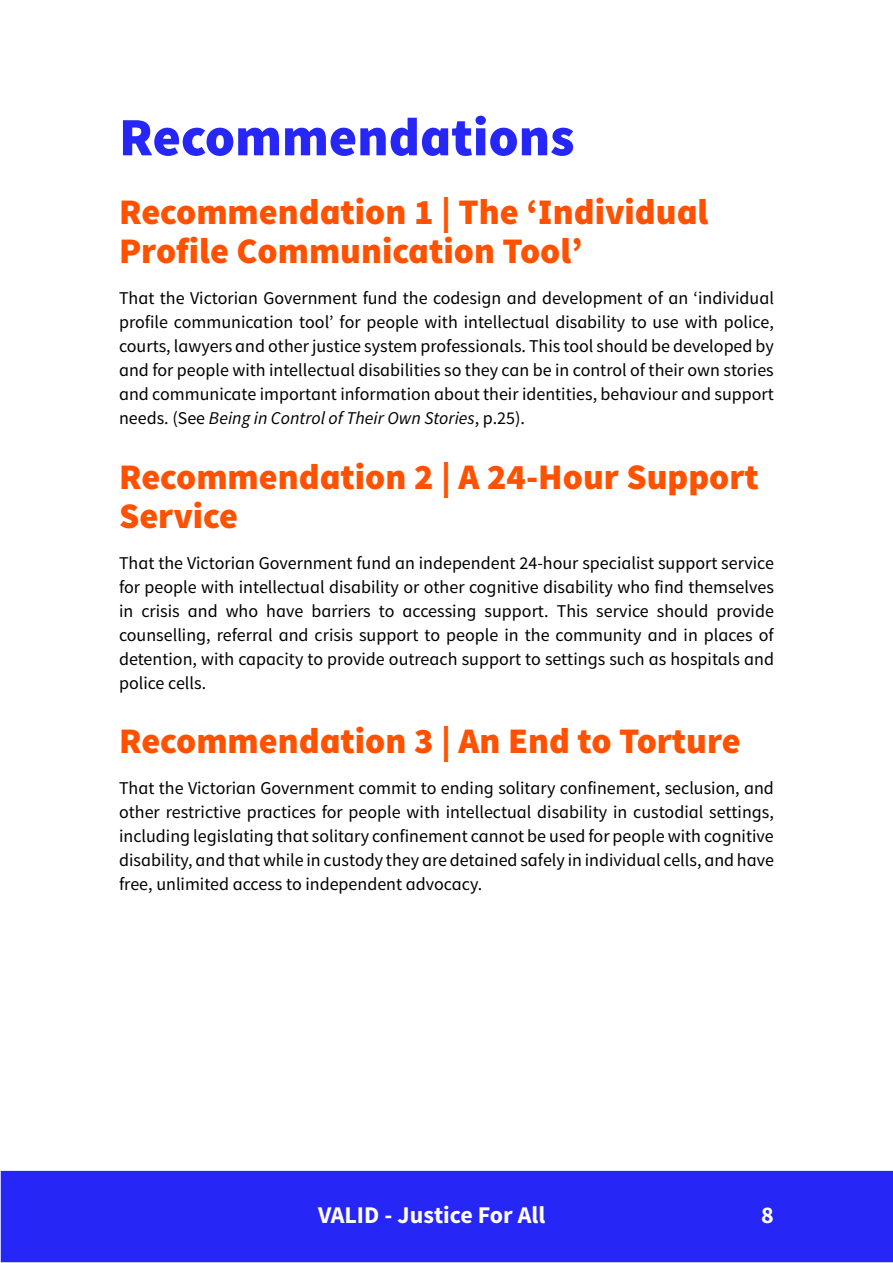
<style>
.page{position:relative;width:893px;height:1263px;background:#fff}
.page>*{position:absolute;margin:0;border:0;box-sizing:border-box;transform-origin:0 0}
.V_H1{font:900 54px "Source Sans Pro";color:#2626f7}
.V_H2{font:900 36px/39px "Source Sans Pro";color:#ff5100}
.t1{font:700 24px "Source Sans Pro";color:#fff}
.Body{font:18px/24px "Source Sans Pro";color:#000;text-align:justify}
.s1{font-style:italic}
</style>
<div class="page">
<div style="left:1px;top:1171px;width:892px;height:91px;background:#2626f7"></div>
<p class="V_H1" style="left:119px;top:102px;width:457px">Recommendations</p>
<p class="V_H2" style="left:119px;top:194px;width:591px">Recommendation 1 | The ‘Individual<br>Profile Communication Tool’</p>
<p class="Body" style="left:119px;top:286px;width:656px">That the Victorian Government fund the codesign and development of an ‘individual profile communication tool’ for people with intellectual disability to use with police, courts, lawyers and other justice system professionals. This tool should be developed by and for people with intellectual disabilities so they can be in control of their own stories and communicate important information about their identities, behaviour and support needs. (See <span class="s1">Being in Control of Their Own Stories</span>, p.25).</p>
<p class="V_H2" style="left:119px;top:459px;width:641px">Recommendation 2 | A 24-Hour Support<br>Service</p>
<p class="Body" style="left:119px;top:551px;width:656px">That the Victorian Government fund an independent 24-hour specialist support service for people with intellectual disability or other cognitive disability who find themselves in crisis and who have barriers to accessing support. This service should provide counselling, referral and crisis support to people in the community and in places of detention, with capacity to provide outreach support to settings such as hospitals and police cells.</p>
<p class="V_H2" style="left:119px;top:723px;width:623px">Recommendation 3 | An End to Torture</p>
<p class="Body" style="left:119px;top:776px;width:656px">That the Victorian Government commit to ending solitary confinement, seclusion, and other restrictive practices for people with intellectual disability in custodial settings, including legislating that solitary confinement cannot be used for people with cognitive disability, and that while in custody they are detained safely in individual cells, and have free, unlimited access to independent advocacy.</p>
<h3 class="t1" style="left:318px;top:1200px;width:229px">VALID - Justice For All</h3>
<h3 class="t1" style="left:761px;top:1200px;width:14px">8</h3>
</div>
